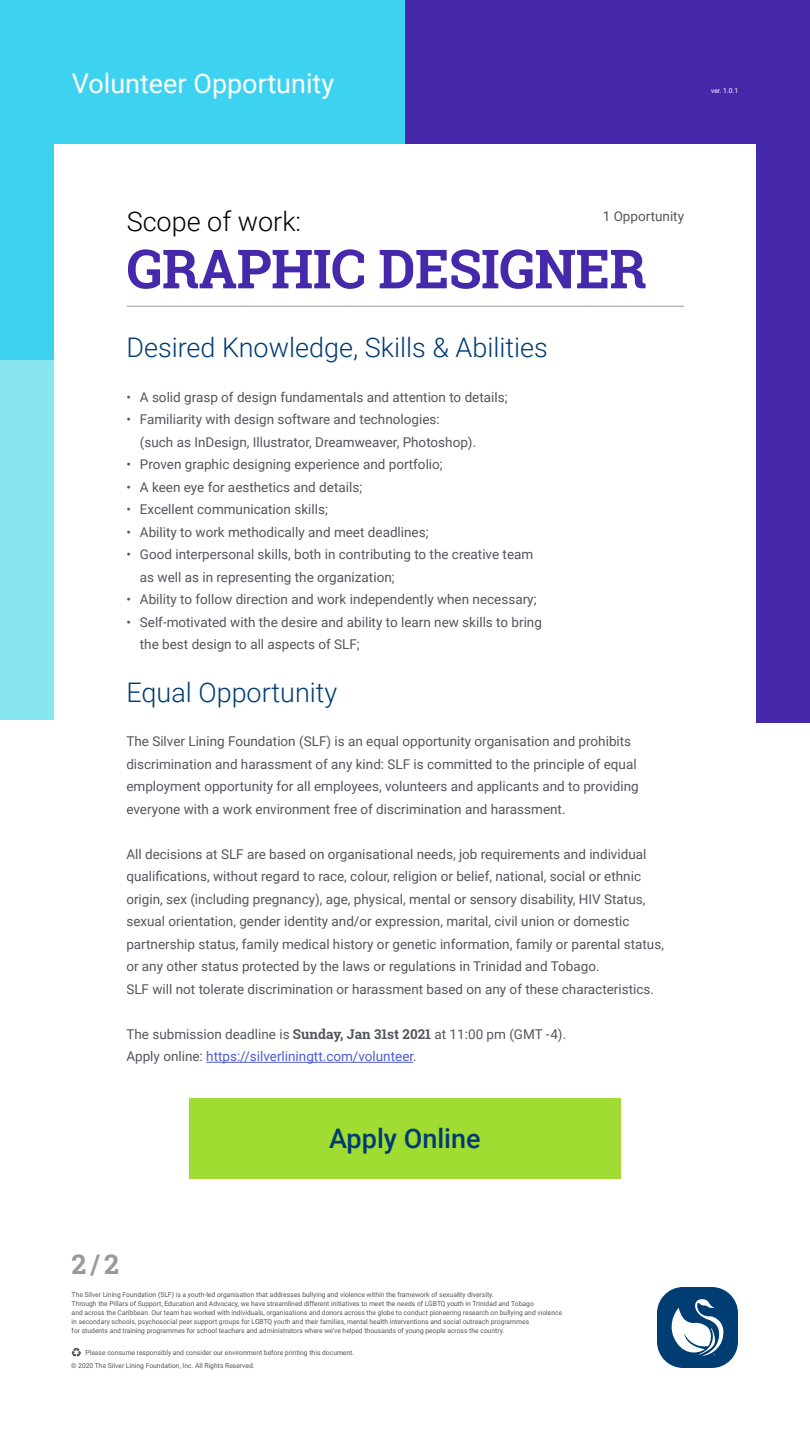
<style>
.page{position:relative;width:810px;height:1440px;background:#fff}
.page>*{position:absolute;margin:0;border:0;box-sizing:border-box;transform-origin:0 0}
.t1{font:700 54px "Roboto Slab";letter-spacing:-.01em;color:#4628aa}
.t2{font:300 27px "Roboto";color:#003c73}
.t3{font:27px "Roboto";color:#fff}
.t4{font:300 27px "Roboto";color:#000}
.t5{font:500 27px "Roboto";color:#003c73}
.t6{font:700 27px "Roboto Slab";color:#97999b}
.t7{font:13.5px/22.5px "Roboto";color:#53565a}
.t8{font:6.75px/9px "Roboto";color:#53565a}
.t9{font:6.75px "Roboto";color:#fff}
.s1{font-family:"Roboto Slab";font-weight:700}
.s2{color:#4f5cd6}
</style>
<div class="page">
<div style="left:405px;top:0;width:405px;height:722px;background:#4628aa"></div>
<div style="left:0;top:0;width:405px;height:216px;background:#3cd2f0"></div>
<div style="left:0;top:216px;width:405px;height:144px;background:#3cd2f0"></div>
<div style="left:0;top:360px;width:405px;height:360px;background:#87e6f0"></div>
<div style="left:54px;top:145px;width:702px;height:1268px;background:#fff"></div>
<div style="left:657px;top:1287px;width:81px;height:81px;background:#003d73;border-radius:26px"></div>
<svg style="left:671px;top:1299px;width:53px;height:57px"></svg>
<svg style="left:72px;top:1348px;width:9px;height:9px"></svg>
<hr style="left:127px;top:306px;width:557px;height:1px;background:#97999b">
<hr style="left:206px;top:1062px;width:207px;height:1px;background:#4f5cd6">
<div style="left:189px;top:1098px;width:432px;height:81px;background:#a0dc32"></div>
<h2 class="t3" style="left:72px;top:65px;width:264px">Volunteer Opportunity</h2>
<p class="t9" style="left:711px;top:86px;width:29px">ver. 1.0.1</p>
<h2 class="t4" style="left:127px;top:202px;width:176px">Scope of work:</h2>
<p class="t7" style="left:603px;top:204px;width:83px">1 Opportunity</p>
<h1 class="t1" style="left:127px;top:232px;width:521px">GRAPHIC DESIGNER</h1>
<h2 class="t2" style="left:126px;top:328px;width:423px">Desired Knowledge, Skills &amp; Abilities</h2>
<p class="t7" style="left:126px;top:385px;width:383px">• A solid grasp of design fundamentals and attention to details;</p>
<p class="t7" style="left:140px;top:408px;width:338px;text-indent:-14px">• Familiarity with design software and technologies: (such as InDesign, Illustrator, Dreamweaver, Photoshop).</p>
<p class="t7" style="left:126px;top:453px;width:318px">• Proven graphic designing experience and portfolio;</p>
<p class="t7" style="left:126px;top:475px;width:237px">• A keen eye for aesthetics and details;</p>
<p class="t7" style="left:126px;top:498px;width:203px">• Excellent communication skills;</p>
<p class="t7" style="left:126px;top:520px;width:304px">• Ability to work methodically and meet deadlines;</p>
<p class="t7" style="left:140px;top:543px;width:395px;text-indent:-14px">• Good interpersonal skills, both in contributing to the creative team as well as in representing the organization;</p>
<p class="t7" style="left:126px;top:588px;width:412px">• Ability to follow direction and work independently when necessary;</p>
<p class="t7" style="left:140px;top:610px;width:404px;text-indent:-14px">• Self-motivated with the desire and ability to learn new skills to bring the best design to all aspects of SLF;</p>
<h2 class="t2" style="left:126px;top:673px;width:212px">Equal Opportunity</h2>
<p class="t7" style="left:126px;top:730px;width:514px">The Silver Lining Foundation (SLF) is an equal opportunity organisation and prohibits discrimination and harassment of any kind: SLF is committed to the principle of equal employment opportunity for all employees, volunteers and applicants and to providing everyone with a work environment free of discrimination and harassment.</p>
<p class="t7" style="left:126px;top:842px;width:539px">All decisions at SLF are based on organisational needs, job requirements and individual qualifications, without regard to race, colour, religion or belief, national, social or ethnic origin, sex (including pregnancy), age, physical, mental or sensory disability, HIV Status, sexual orientation, gender identity and/or expression, marital, civil union or domestic partnership status, family medical history or genetic information, family or parental status, or any other status protected by the laws or regulations in Trinidad and Tobago.<br>SLF will not tolerate discrimination or harassment based on any of these characteristics.</p>
<p class="t7" style="left:126px;top:1022px;width:441px">The submission deadline is <span class="s1">Sunday, Jan 31st 2021</span> at 11:00 pm (GMT -4).<br>Apply online: <span class="s2">https://silverliningtt.com/volunteer</span>.</p>
<h2 class="t6" style="left:72px;top:1246px;width:49px">2 / 2</h2>
<h2 class="t5" style="left:329px;top:1119px;width:153px">Apply Online</h2>
<p class="t8" style="left:72px;top:1289px;width:492px">The Silver Lining Foundation (SLF) is a youth-led organisation that addresses bullying and violence within the framework of sexuality diversity.<br>Through the Pillars of Support, Education and Advocacy, we have streamlined different initiatives to meet the needs of LGBTQ youth in Trinidad and Tobago<br>and across the Caribbean. Our team has worked with individuals, organisations and donors across the globe to conduct pioneering research on bullying and violence in secondary schools, psychosocial peer support groups for LGBTQ youth and their families, mental health interventions and social outreach programmes<br>for students and training programmes for school teachers and administrators where we’ve helped thousands of young people across the country.</p>
<p class="t8" style="left:85px;top:1348px;width:270px">Please consume responsibly and consider our environment before printing this document.</p>
<p class="t8" style="left:71px;top:1361px;width:185px">© 2020 The Silver Lining Foundation, Inc. All Rights Reserved.</p>
</div>
